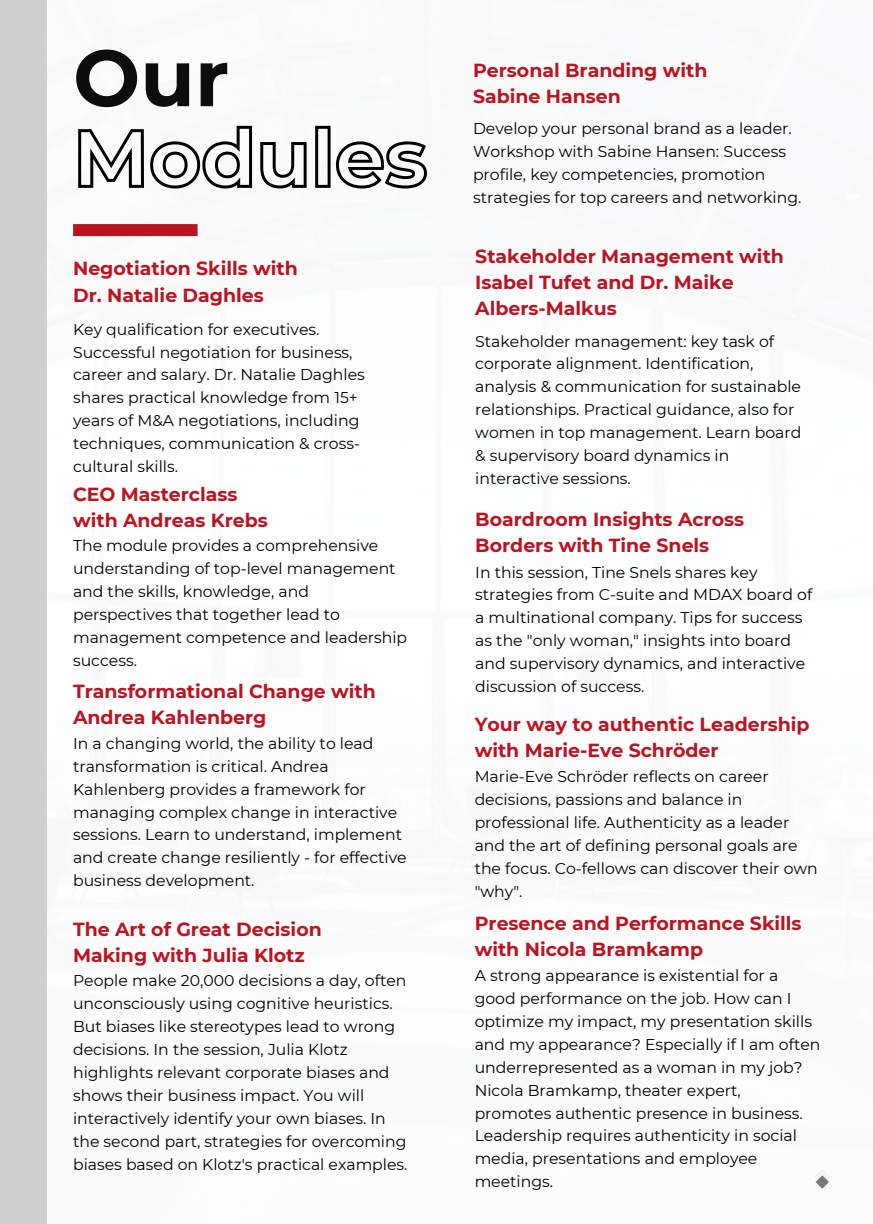
<style>
.page{position:relative;width:873px;height:1224px;background:#fff}
.page>*{position:absolute;margin:0;border:0;box-sizing:border-box;transform-origin:0 0}
.t1{font:700 79.6px "Montserrat";color:#0e0d0d}
.t2{font:700 19px/26.2px "Montserrat";color:#ba1421}
.t3{font:15.6px/23px "Montserrat";color:#000}
</style>
<div class="page">
<div style="left:0;top:0;width:47px;height:1224px;background:#d0cfd0"></div>
<div style="left:73px;top:224px;width:125px;height:12px;background:#ba1421"></div>
<svg style="left:816px;top:1170px;width:13px;height:16px"></svg>
<svg style="left:78px;top:125px;width:349px;height:64px"></svg>
<p class="t1" style="left:73px;top:29px;width:158px">Our</p>
<p class="t2" style="left:73px;top:255px;width:226px">Negotiation Skills with</p>
<p class="t2" style="left:73px;top:282px;width:192px">Dr. Natalie Daghles</p>
<p class="t3" style="left:73px;top:318px;width:293px">Key qualification for executives.<br>Successful negotiation for business, career and salary. Dr. Natalie Daghles shares practical knowledge from 15+ years of M&amp;A negotiations, including techniques, communication &amp; cross&shy;cultural skills.</p>
<p class="t2" style="left:73px;top:481px;width:166px">CEO Masterclass</p>
<p class="t2" style="left:73px;top:507px;width:196px">with Andreas Krebs</p>
<p class="t3" style="left:73px;top:534px;width:336px">The module provides a comprehensive understanding of top-level management and the skills, knowledge, and perspectives that together lead to management competence and leadership success.</p>
<p class="t2" style="left:73px;top:678px;width:304px">Transformational Change with<br>Andrea Kahlenberg</p>
<p class="t3" style="left:73px;top:732px;width:335px">In a changing world, the ability to lead transformation is critical. Andrea Kahlenberg provides a framework for managing complex change in interactive sessions. Learn to understand, implement and create change resiliently - for effective business development.</p>
<p class="t2" style="left:73px;top:916px;width:250px">The Art of Great Decision<br>Making with Julia Klotz</p>
<p class="t3" style="left:73px;top:969px;width:336px">People make 20,000 decisions a day, often unconsciously using cognitive heuristics.<br>But biases like stereotypes lead to wrong decisions. In the session, Julia Klotz highlights relevant corporate biases and shows their business impact. You will interactively identify your own biases. In the second part, strategies for overcoming biases based on Klotz's practical examples.</p>
<p class="t2" style="left:473px;top:57px;width:236px">Personal Branding with</p>
<p class="t2" style="left:473px;top:83px;width:149px">Sabine Hansen</p>
<p class="t3" style="left:473px;top:117px;width:330px">Develop your personal brand as a leader.<br>Workshop with Sabine Hansen: Success profile, key competencies, promotion strategies for top careers and networking.</p>
<p class="t2" style="left:475px;top:243px;width:310px">Stakeholder Management with<br>Isabel Tufet and Dr. Maike<br>Albers-Malkus</p>
<p class="t3" style="left:475px;top:329px;width:328px">Stakeholder management: key task of corporate alignment. Identification, analysis &amp; communication for sustainable relationships. Practical guidance, also for women in top management. Learn board &amp; supervisory board dynamics in interactive sessions.</p>
<p class="t2" style="left:475px;top:506px;width:270px">Boardroom Insights Across<br>Borders with Tine Snels</p>
<p class="t3" style="left:475px;top:560px;width:339px">In this session, Tine Snels shares key strategies from C-suite and MDAX board of a multinational company. Tips for success as the "only woman," insights into board and supervisory dynamics, and interactive discussion of success.</p>
<p class="t2" style="left:475px;top:711px;width:336px">Your way to authentic Leadership with Marie-Eve Schröder</p>
<p class="t3" style="left:475px;top:765px;width:345px">Marie-Eve Schröder reflects on career decisions, passions and balance in professional life. Authenticity as a leader and the art of defining personal goals are the focus. Co-fellows can discover their own "why".</p>
<p class="t2" style="left:475px;top:910px;width:328px">Presence and Performance Skills with Nicola Bramkamp</p>
<p class="t3" style="left:475px;top:964px;width:347px">A strong appearance is existential for a good performance on the job. How can I optimize my impact, my presentation skills and my appearance? Especially if I am often underrepresented as a woman in my job?<br>Nicola Bramkamp, theater expert, promotes authentic presence in business.<br>Leadership requires authenticity in social media, presentations and employee meetings.</p>
</div>
